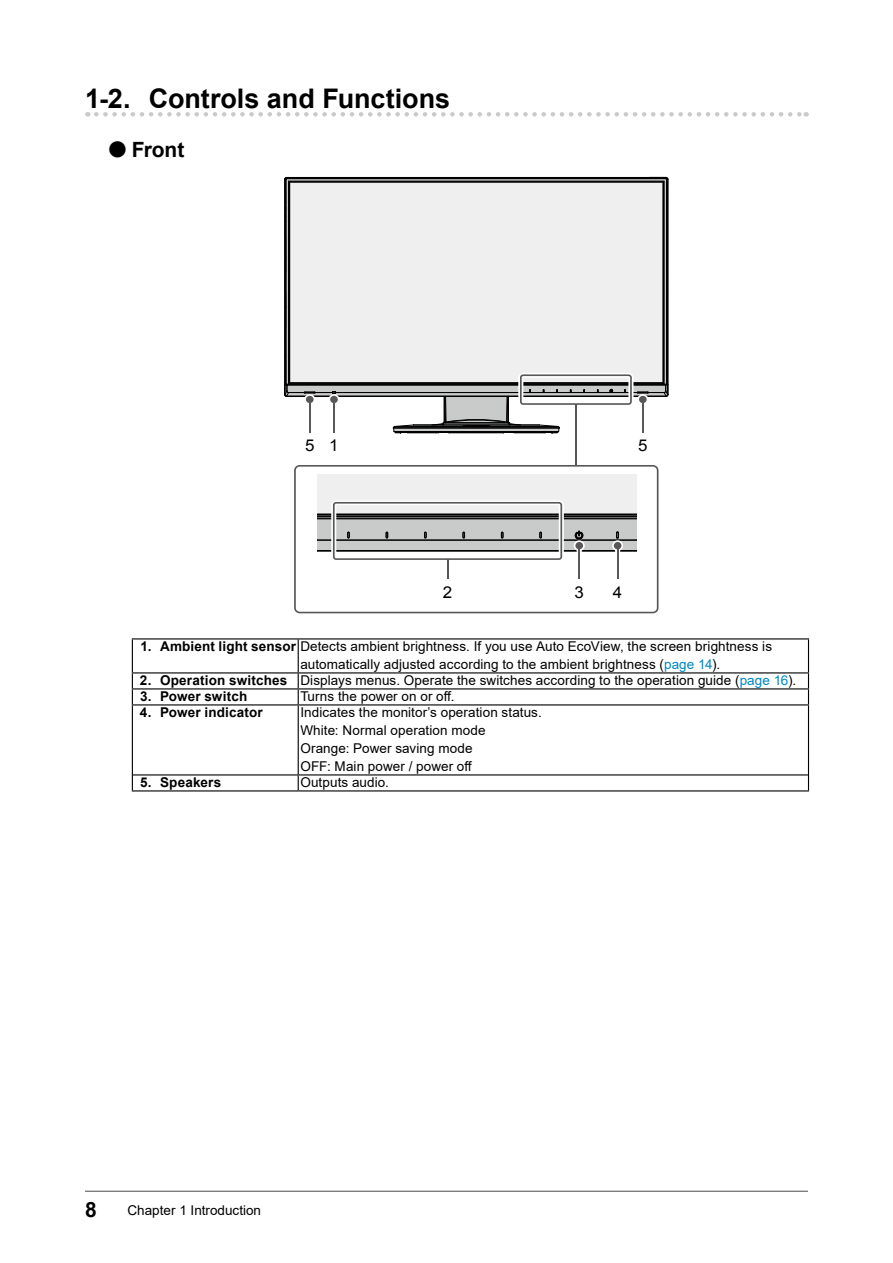
<style>
.page{position:relative;width:893px;height:1263px;background:#fff}
.page>*{position:absolute;margin:0;border:0;box-sizing:border-box;transform-origin:0 0}
.t1{font:700 27px "Arial";color:#000}
.t2{font:700 21px "Arial";letter-spacing:-.005em;color:#000}
.t3{font:16.35px "Arial";color:#000;scale:1.04 1}
.t4{font:13.5px/18px "Arial";letter-spacing:.005em;color:#000}
.t5{font:700 13.5px "Arial";letter-spacing:.01em;color:#000}
.s1{font-size:37.8px}
.s2{font-weight:700}
.s3{color:#0087c3}
</style>
<div class="page">
<svg style="left:96px;top:112px;width:711px;height:5px"></svg>
<svg style="left:294px;top:465px;width:364px;height:148px"></svg>
<svg style="left:317px;top:475px;width:320px;height:126px"></svg>
<hr style="left:575px;top:404px;width:2px;height:62px;background:#595757">
<svg style="left:284px;top:177px;width:385px;height:257px"></svg>
<hr style="left:642px;top:399px;width:2px;height:34px;background:#595757">
<div style="left:639px;top:396px;width:8px;height:7px;background:#595757;border-radius:50%"></div>
<hr style="left:132px;top:638px;width:166px;height:1px;background:#000">
<hr style="left:132px;top:639px;width:1px;height:33px;background:#000">
<hr style="left:298px;top:638px;width:511px;height:1px;background:#000">
<hr style="left:298px;top:639px;width:1px;height:33px;background:#000">
<hr style="left:808px;top:639px;width:1px;height:33px;background:#000">
<hr style="left:132px;top:672px;width:166px;height:1px;background:#000">
<hr style="left:298px;top:672px;width:511px;height:1px;background:#000">
<hr style="left:132px;top:688px;width:166px;height:1px;background:#000">
<svg style="left:132px;top:673px;width:1px;height:31px"></svg>
<hr style="left:298px;top:688px;width:511px;height:1px;background:#000">
<svg style="left:298px;top:673px;width:1px;height:31px"></svg>
<svg style="left:808px;top:673px;width:1px;height:31px"></svg>
<hr style="left:132px;top:704px;width:166px;height:1px;background:#000">
<hr style="left:132px;top:705px;width:1px;height:70px;background:#000">
<hr style="left:298px;top:704px;width:511px;height:1px;background:#000">
<hr style="left:298px;top:705px;width:1px;height:69px;background:#000">
<hr style="left:808px;top:705px;width:1px;height:70px;background:#000">
<svg style="left:132px;top:775px;width:1px;height:15px"></svg>
<svg style="left:298px;top:775px;width:1px;height:15px"></svg>
<svg style="left:808px;top:775px;width:1px;height:15px"></svg>
<hr style="left:133px;top:774px;width:165px;height:1px;background:#000">
<hr style="left:298px;top:774px;width:510px;height:1px;background:#000">
<hr style="left:132px;top:790px;width:166px;height:1px;background:#000">
<hr style="left:298px;top:790px;width:511px;height:1px;background:#000">
<hr style="left:85px;top:1191px;width:723px;height:1px;background:#595757">
<h1 class="t1" style="left:85px;top:80px;width:367px">1-2. Controls and Functions</h1>
<h2 class="t2" style="left:106px;top:134px;width:80px"><span class="s1">●</span>Front</h2>
<p class="t3" style="left:305px;top:435px;width:34px">5 1</p>
<p class="t3" style="left:638px;top:435px;width:11px">5</p>
<p class="t3" style="left:443px;top:581px;width:11px">2</p>
<p class="t3" style="left:574px;top:581px;width:11px">3</p>
<p class="t3" style="left:613px;top:581px;width:11px">4</p>
<p class="t4" style="left:300px;top:637px;width:473px;text-indent:-160px"><span class="s2">1. Ambient light sensor</span> Detects ambient brightness. If you use Auto EcoView, the screen brightness is automatically adjusted according to the ambient brightness (<span class="s3">page 14</span>).</p>
<p class="t4" style="left:140px;top:671px;width:658px"><span class="s2">2. Operation switches</span> Displays menus. Operate the switches according to the operation guide (<span class="s3">page 16</span>).</p>
<p class="t5" style="left:140px;top:687px;width:109px">3. Power switch</p>
<p class="t4" style="left:300px;top:687px;width:156px">Turns the power on or off.</p>
<p class="t5" style="left:140px;top:703px;width:124px">4. Power indicator</p>
<p class="t4" style="left:300px;top:703px;width:243px">Indicates the monitor’s operation status.<br>White: Normal operation mode<br>Orange: Power saving mode<br>OFF: Main power / power off</p>
<p class="t5" style="left:140px;top:773px;width:83px">5. Speakers</p>
<p class="t4" style="left:300px;top:773px;width:90px">Outputs audio.</p>
<h2 class="t2" style="left:85px;top:1195px;width:13px">8</h2>
<p class="t4" style="left:128px;top:1201px;width:135px">Chapter 1 Introduction</p>
</div>
